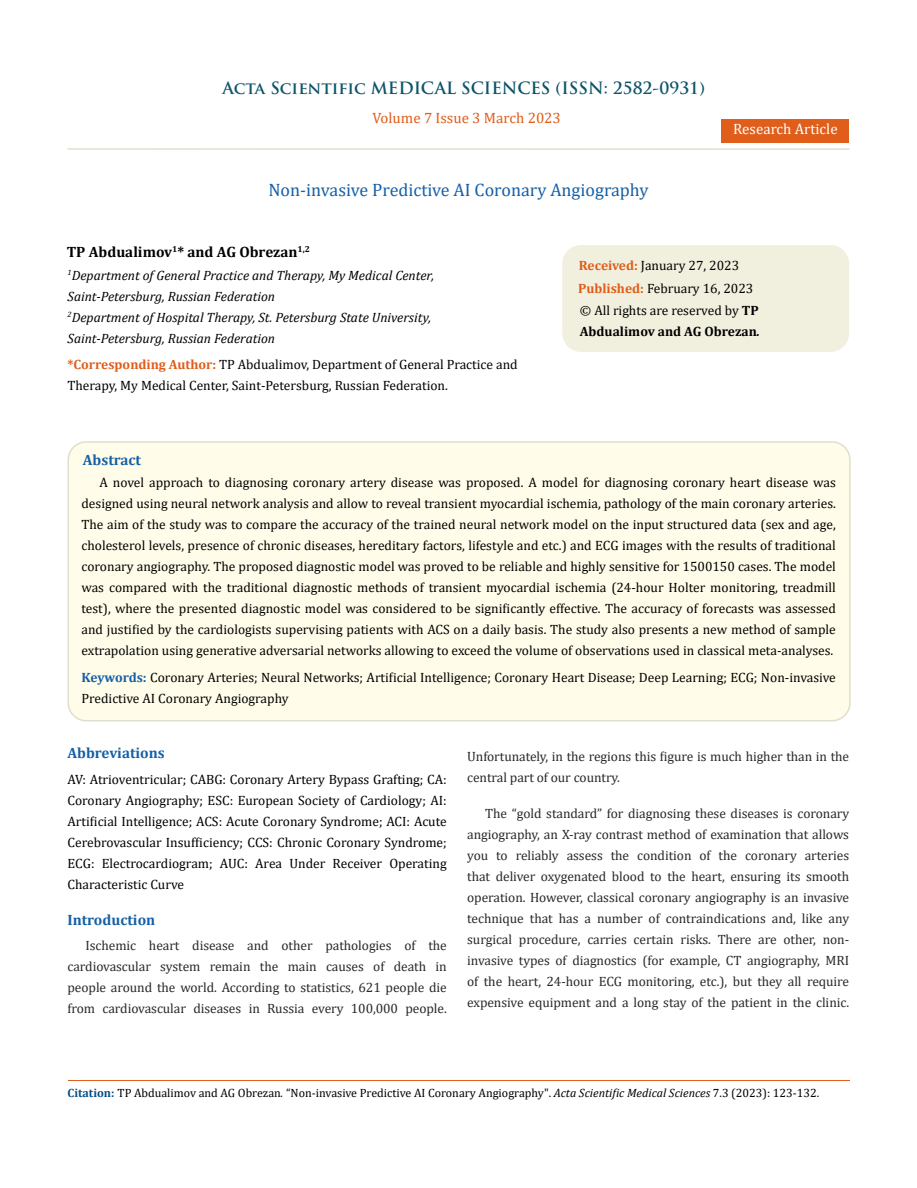
<style>
.page{position:relative;width:917px;height:1188px;background:#fff}
.page>*{position:absolute;margin:0;border:0;box-sizing:border-box;transform-origin:0 0}
.t1{font:18px "Cambria";color:#1560a6}
.t2{font:700 16.5px "Trajan Pro";color:#0e546a}
.t3{font:700 15px "Cambria";color:#1560a6}
.t4{font:700 15px "Cambria";color:#000}
.t5{font:15px "Cambria";color:#e05d1a}
.t6{font:15px "Cambria";color:#fff}
.t7{font:13.5px/21px "Cambria";color:#000}
.t8{font:13.5px/21px "Cambria";letter-spacing:-.005em;color:#292929;text-align:justify}
.t9{font:italic 13.5px/21px "Cambria";color:#000}
.t10{font:700 13.5px/21px "Cambria";color:#000}
.t11{font:12px "Cambria";color:#000}
.s1{font-weight:700;color:#e05d1a}
.s2{font-weight:400}
.s3{font-style:italic}
.s4{font-weight:700;color:#1560a6}
.s5{font-weight:700;color:#035089}
</style>
<div class="page">
<div style="left:721px;top:119px;width:128px;height:23px;background:#e05d1a"></div>
<div style="left:563px;top:246px;width:285px;height:105px;background:#f1f0de;border-radius:18px"></div>
<div style="left:562px;top:245px;width:287px;height:107px;border:2px solid #f1f0de;border-radius:18px"></div>
<div style="left:68px;top:442px;width:781px;height:279px;background:#fffde9;border-radius:18px"></div>
<div style="left:67px;top:441px;width:783px;height:281px;border:2px solid #e0dfcd;border-radius:18px"></div>
<hr style="left:68px;top:1081px;width:781px;height:1px;background:#e05d1a">
<hr style="left:67px;top:148px;width:782px;height:2px;background:#e0dfcd">
<p class="t2" style="left:222px;top:77px;width:484px">Acta Scientific MEDICAL SCIENCES (ISSN: 2582-0931)</p>
<p class="t5" style="left:372px;top:109px;width:190px">Volume 7 Issue 3 March 2023</p>
<h1 class="t1" style="left:268px;top:180px;width:382px">Non-invasive Predictive AI Coronary Angiography</h1>
<p class="t6" style="left:733px;top:120px;width:106px">Research Article</p>
<p class="t4" style="left:67px;top:242px;width:245px">TP Abdualimov<sup>1</sup>* and AG Obrezan<sup>1,2</sup></p>
<p class="t9" style="left:67px;top:264px;width:368px"><sup>1</sup>Department of General Practice and Therapy, My Medical Center, Saint-Petersburg, Russian Federation<br><sup>2</sup>Department of Hospital Therapy, St. Petersburg State University, Saint-Petersburg, Russian Federation</p>
<p class="t7" style="left:67px;top:354px;width:451px"><span class="s1">*Corresponding Author:</span> TP Abdualimov, Department of General Practice and<br>Therapy, My Medical Center, Saint-Petersburg, Russian Federation.</p>
<p class="t7" style="left:578px;top:254px;width:177px;line-height:23px"><span class="s1">Received:</span> January 27, 2023<br><span class="s1">Published:</span> February 16, 2023</p>
<p class="t10" style="left:580px;top:299px;width:181px"><span class="s2">© All rights are reserved by</span> TP<br>Abdualimov and AG Obrezan<span class="s3">.</span></p>
<p class="t3" style="left:83px;top:450px;width:60px">Abstract</p>
<p class="t7" style="left:81px;top:472px;width:756px;text-align:justify;text-indent:18px">A novel approach to diagnosing coronary artery disease was proposed. A model for diagnosing coronary heart disease was designed using neural network analysis and allow to reveal transient myocardial ischemia, pathology of the main coronary arteries.<br>The aim of the study was to compare the accuracy of the trained neural network model on the input structured data (sex and age, cholesterol levels, presence of chronic diseases, hereditary factors, lifestyle and etc.) and ECG images with the results of traditional coronary angiography. The proposed diagnostic model was proved to be reliable and highly sensitive for 1500150 cases. The model was compared with the traditional diagnostic methods of transient myocardial ischemia (24-hour Holter monitoring, treadmill test), where the presented diagnostic model was considered to be significantly effective. The accuracy of forecasts was assessed and justified by the cardiologists supervising patients with ACS on a daily basis. The study also presents a new method of sample extrapolation using generative adversarial networks allowing to exceed the volume of observations used in classical meta-analyses.</p>
<p class="t7" style="left:81px;top:667px;width:756px"><span class="s4">Keywords:</span> Coronary Arteries; Neural Networks; Artificial Intelligence; Coronary Heart Disease; Deep Learning; ECG; Non-invasive<br>Predictive AI Coronary Angiography</p>
<p class="t3" style="left:67px;top:743px;width:99px">Abbreviations</p>
<p class="t7" style="left:67px;top:769px;width:381px;text-align:justify">AV: Atrioventricular; CABG: Coronary Artery Bypass Grafting; CA:<br>Coronary Angiography; ESC: European Society of Cardiology; AI:<br>Artificial Intelligence; ACS: Acute Coronary Syndrome; ACI: Acute Cerebrovascular Insufficiency; CCS: Chronic Coronary Syndrome; ECG: Electrocardiogram; AUC: Area Under Receiver Operating Characteristic Curve</p>
<p class="t3" style="left:67px;top:909px;width:89px">Introduction</p>
<p class="t8" style="left:67px;top:935px;width:381px;text-indent:18px">Ischemic heart disease and other pathologies of the cardiovascular system remain the main causes of death in people around the world. According to statistics, 621 people die from cardiovascular diseases in Russia every 100,000 people.</p>
<p class="t8" style="left:467px;top:746px;width:383px">Unfortunately, in the regions this figure is much higher than in the central part of our country.</p>
<p class="t8" style="left:467px;top:803px;width:383px;text-indent:18px">The “gold standard” for diagnosing these diseases is coronary angiography, an X-ray contrast method of examination that allows you to reliably assess the condition of the coronary arteries that deliver oxygenated blood to the heart, ensuring its smooth operation. However, classical coronary angiography is an invasive technique that has a number of contraindications and, like any surgical procedure, carries certain risks. There are other, non&shy;invasive types of diagnostics (for example, CT angiography, MRI of the heart, 24-hour ECG monitoring, etc.), but they all require expensive equipment and a long stay of the patient in the clinic.</p>
<p class="t11" style="left:68px;top:1086px;width:753px"><span class="s5">Citation:</span> TP Abdualimov and AG Obrezan<span class="s3">.</span> “Non-invasive Predictive AI Coronary Angiography". <span class="s3">Acta Scientific Medical Sciences</span> 7.3 (2023): 123-132.</p>
</div>
